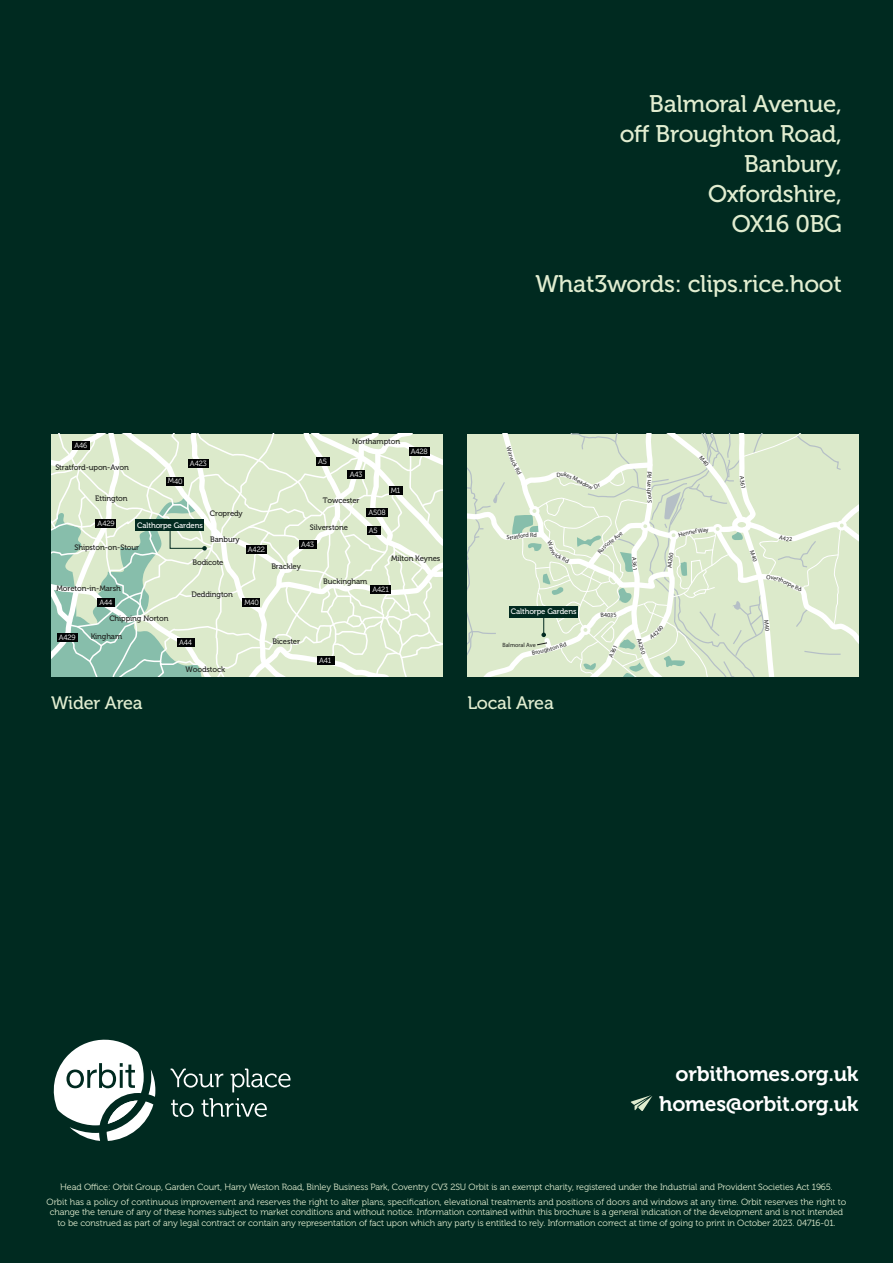
<style>
.page{position:relative;width:893px;height:1263px;background:#002a20}
.page>*{position:absolute;margin:0;border:0;box-sizing:border-box;transform-origin:0 0}
.t1{font:24px/30px "Museo 500";letter-spacing:-.01em;color:#e1edd0;text-align:right}
.t2{font:21px/29.4px "Museo 700";letter-spacing:-.01em;color:#fff;text-align:right}
.t3{font:18px "Museo 500";letter-spacing:-.01em;color:#e1edd0}
.t4{font:9px/15px "Museo 300";letter-spacing:-.01em;color:#e1edd0;text-align:center}
.t5{font:7.8px "Museo 500";letter-spacing:-.015em;color:#1f201d}
.t6{font:7.8px "Museo 500";letter-spacing:-.015em;color:#fff}
.t7{font:7.65px "Museo 300";letter-spacing:-.02em;color:#fff}
.t8{font:6.15px "Myriad Pro";color:#1e1f1d}
</style>
<div class="page">
<svg style="left:51px;top:434px;width:391px;height:242px;background:#d7e7cf"></svg>
<div style="left:135px;top:520px;width:69px;height:11px;background:#022a20"></div>
<div style="left:166px;top:476px;width:18px;height:9px;background:#020304"></div>
<div style="left:243px;top:598px;width:17px;height:9px;background:#020304"></div>
<div style="left:389px;top:486px;width:13px;height:9px;background:#020304"></div>
<div style="left:316px;top:457px;width:13px;height:8px;background:#020304"></div>
<div style="left:367px;top:526px;width:13px;height:9px;background:#020304"></div>
<div style="left:96px;top:519px;width:20px;height:9px;background:#020304"></div>
<div style="left:370px;top:585px;width:21px;height:9px;background:#020304"></div>
<div style="left:409px;top:447px;width:20px;height:9px;background:#020304"></div>
<div style="left:246px;top:545px;width:21px;height:9px;background:#020304"></div>
<div style="left:188px;top:459px;width:21px;height:9px;background:#020304"></div>
<div style="left:57px;top:633px;width:20px;height:9px;background:#020304"></div>
<div style="left:177px;top:638px;width:17px;height:9px;background:#020304"></div>
<div style="left:317px;top:656px;width:17px;height:9px;background:#020304"></div>
<div style="left:299px;top:540px;width:17px;height:9px;background:#020304"></div>
<div style="left:366px;top:508px;width:22px;height:9px;background:#020304"></div>
<div style="left:72px;top:441px;width:17px;height:9px;background:#020304"></div>
<div style="left:348px;top:470px;width:17px;height:9px;background:#020304"></div>
<div style="left:97px;top:598px;width:17px;height:9px;background:#020304"></div>
<svg style="left:631px;top:1095px;width:21px;height:16px"></svg>
<svg style="left:53px;top:1039px;width:102px;height:102px"></svg>
<svg style="left:171px;top:1068px;width:52px;height:20px"></svg>
<svg style="left:231px;top:1068px;width:60px;height:24px"></svg>
<svg style="left:171px;top:1100px;width:23px;height:17px"></svg>
<svg style="left:202px;top:1098px;width:65px;height:19px"></svg>
<svg style="left:467px;top:434px;width:391px;height:242px;background:#dce9d0"></svg>
<h1 class="t1" style="left:620px;top:89px;width:224px">Balmoral Avenue, off Broughton Road,<br>Banbury,<br>Oxfordshire,<br>OX16 0BG</h1>
<p class="t7" style="left:74px;top:441px;width:14px">A46</p>
<p class="t5" style="left:352px;top:437px;width:49px">Northampton</p>
<p class="t7" style="left:411px;top:448px;width:19px">A428</p>
<p class="t5" style="left:55px;top:463px;width:75px">Stratford-upon-Avon</p>
<p class="t5" style="left:95px;top:494px;width:34px">Ettington</p>
<p class="t7" style="left:190px;top:459px;width:18px">A423</p>
<p class="t7" style="left:168px;top:477px;width:16px">M40</p>
<p class="t7" style="left:318px;top:457px;width:10px">A5</p>
<p class="t7" style="left:350px;top:470px;width:14px">A43</p>
<p class="t5" style="left:323px;top:496px;width:38px">Towcester</p>
<p class="t7" style="left:391px;top:487px;width:11px">M1</p>
<p class="t5" style="left:210px;top:509px;width:34px">Cropredy</p>
<p class="t7" style="left:368px;top:508px;width:19px">A508</p>
<p class="t7" style="left:98px;top:520px;width:19px">A429</p>
<p class="t6" style="left:137px;top:521px;width:67px">Calthorpe Gardens</p>
<p class="t5" style="left:310px;top:523px;width:40px">Silverstone</p>
<p class="t7" style="left:369px;top:526px;width:10px">A5</p>
<p class="t5" style="left:74px;top:543px;width:66px">Shipston-on-Stour</p>
<p class="t5" style="left:210px;top:535px;width:31px">Banbury</p>
<p class="t7" style="left:248px;top:545px;width:19px">A422</p>
<p class="t7" style="left:301px;top:541px;width:14px">A43</p>
<p class="t5" style="left:192px;top:558px;width:33px">Bodicote</p>
<p class="t5" style="left:271px;top:562px;width:31px">Brackley</p>
<p class="t5" style="left:391px;top:554px;width:51px">Milton Keynes</p>
<p class="t5" style="left:57px;top:584px;width:66px">Moreton-in-Marsh</p>
<p class="t7" style="left:99px;top:598px;width:14px">A44</p>
<p class="t5" style="left:191px;top:589px;width:43px">Deddington</p>
<p class="t7" style="left:244px;top:598px;width:16px">M40</p>
<p class="t5" style="left:323px;top:577px;width:46px">Buckingham</p>
<p class="t7" style="left:372px;top:585px;width:18px">A421</p>
<p class="t5" style="left:109px;top:614px;width:61px">Chipping Norton</p>
<p class="t7" style="left:59px;top:634px;width:19px">A429</p>
<p class="t5" style="left:91px;top:632px;width:33px">Kingham</p>
<p class="t7" style="left:179px;top:638px;width:14px">A44</p>
<p class="t5" style="left:272px;top:637px;width:29px">Bicester</p>
<p class="t7" style="left:319px;top:656px;width:14px">A41</p>
<p class="t5" style="left:186px;top:665px;width:41px">Woodstock</p>
<h1 class="t1" style="left:536px;top:269px;width:308px">What3words: clips.rice.hoot</h1>
<p class="t6" style="left:511px;top:607px;width:67px">Calthorpe Gardens</p>
<p class="t8" style="left:502px;top:641px;width:35px">Balmoral Ave</p>
<p class="t8" style="left:531px;top:649px;width:20px;rotate:-13deg">Brough</p>
<p class="t8" style="left:645px;top:487px;width:4px;rotate:-90deg">a</p>
<p class="t8" style="left:666px;top:568px;width:5px;rotate:-90deg">A</p>
<p class="t8" style="left:642px;top:637px;width:15px;rotate:73deg">A426</p>
<p class="t8" style="left:789px;top:535px;width:5px">2</p>
<h3 class="t3" style="left:51px;top:693px;width:93px">Wider Area</h3>
<h3 class="t3" style="left:467px;top:693px;width:88px">Local Area</h3>
<h2 class="t2" style="left:659px;top:1060px;width:201px">orbithomes.org.uk homes@orbit.org.uk</h2>
<p class="t4" style="left:47px;top:1179px;width:801px">Head Office: Orbit Group, Garden Court, Harry Weston Road, Binley Business Park, Coventry CV3 2SU Orbit is an exempt charity, registered under the Industrial and Provident Societies Act 1965.<br>Orbit has a policy of continuous improvement and reserves the right to alter plans, specification, elevational treatments and positions of doors and windows at any time. Orbit reserves the right to</p>
<p class="t4" style="left:50px;top:1207px;width:795px;line-height:10.5px">change the tenure of any of these homes subject to market conditions and without notice. Information contained within this brochure is a general indication of the development and is not intended to be construed as part of any legal contract or contain any representation of fact upon which any party is entitled to rely. Information correct at time of going to print in October 2023. 04716-01.</p>
</div>
